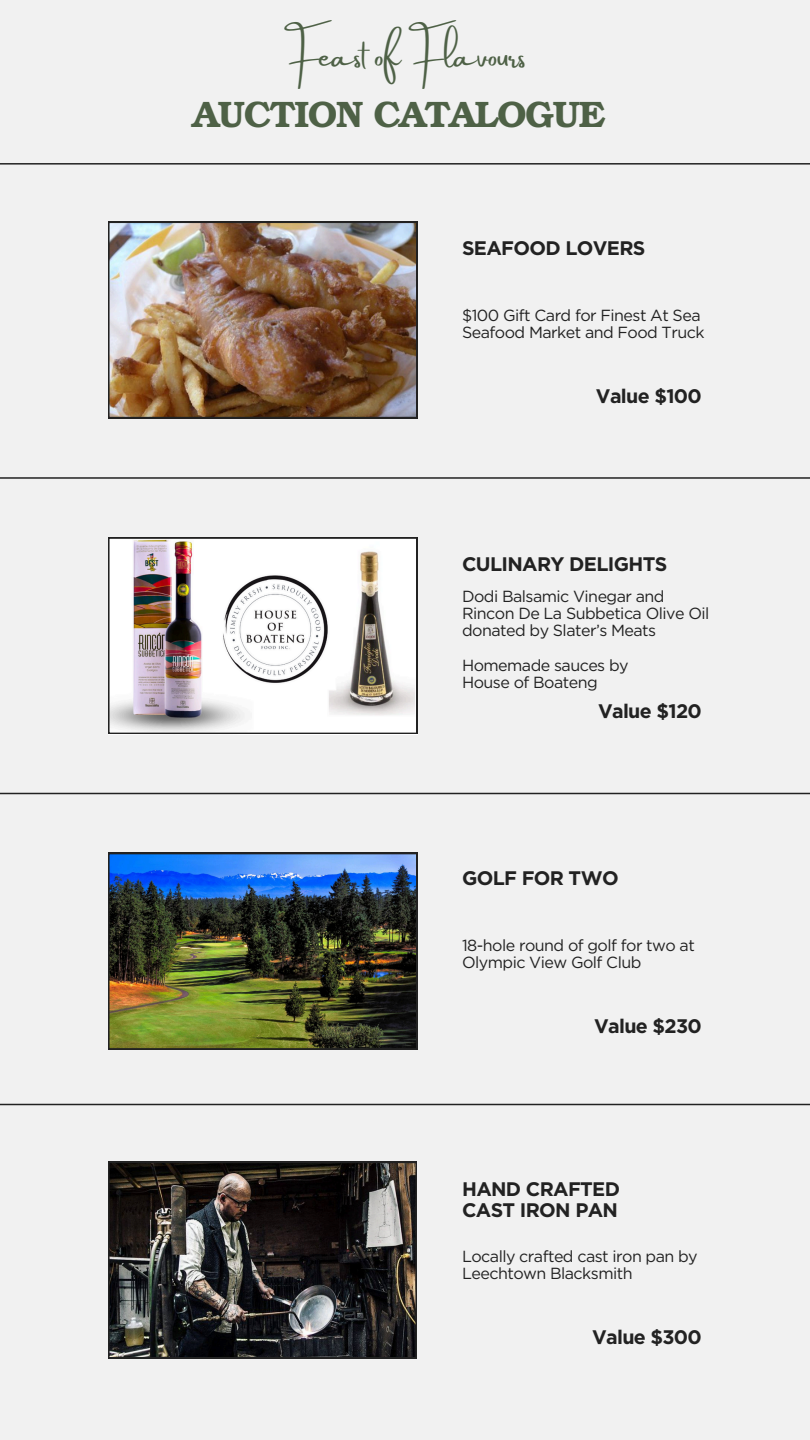
<style>
.page{position:relative;width:810px;height:1440px;background:#f1f1f1}
.page>*{position:absolute;margin:0;border:0;box-sizing:border-box;transform-origin:0 0}
.t1{font:700 36.8px "Te X Gyre Bonum";letter-spacing:-.035em;color:#4e6146}
.t2{font:32.3px "Amsterdam Two";color:#4e6146}
.t3{font:700 19.6px/21px "Gotham";letter-spacing:-.035em;color:#222}
.t4{font:16.1px/17.2px "Gotham";letter-spacing:-.035em;color:#222}
</style>
<div class="page">
<img style="left:108px;top:222px;width:310px;height:196px">
<hr style="left:0;top:477px;width:810px;height:2px;background:#222">
<hr style="left:0;top:163px;width:810px;height:2px;background:#222">
<hr style="left:0;top:1104px;width:810px;height:1px;background:#222">
<hr style="left:0;top:793px;width:810px;height:1px;background:#222">
<img style="left:108px;top:537px;width:310px;height:197px">
<img style="left:108px;top:1162px;width:309px;height:196px">
<img style="left:108px;top:853px;width:310px;height:196px">
<p class="t2" style="left:284px;top:38px;width:243px">Feast of Flavours</p>
<h4 class="t1" style="left:192px;top:85px;width:414px">AUCTION CATALOGUE</h4>
<p class="t3" style="left:462px;top:237px;width:185px">SEAFOOD LOVERS</p>
<h3 class="t4" style="left:462px;top:306px;width:244px">$100 Gift Card for Finest At Sea<br>Seafood Market and Food Truck</h3>
<h4 class="t3" style="left:596px;top:385px;width:107px">Value $100</h4>
<p class="t3" style="left:462px;top:553px;width:207px">CULINARY DELIGHTS</p>
<p class="t4" style="left:462px;top:587px;width:204px">Dodi Balsamic Vinegar and</p>
<p class="t4" style="left:462px;top:605px;width:249px">Rincon De La Subbetica Olive Oil donated by Slater’s Meats</p>
<h3 class="t4" style="left:462px;top:656px;width:168px">Homemade sauces by</h3>
<p class="t4" style="left:462px;top:674px;width:137px">House of Boateng</p>
<p class="t3" style="left:598px;top:701px;width:105px">Value $120</p>
<p class="t3" style="left:462px;top:867px;width:158px">GOLF FOR TWO</p>
<p class="t4" style="left:462px;top:936px;width:234px">18-hole round of golf for two at<br>Olympic View Golf Club</p>
<p class="t3" style="left:594px;top:1015px;width:109px">Value $230</p>
<h4 class="t3" style="left:462px;top:1178px;width:159px">HAND CRAFTED<br>CAST IRON PAN</h4>
<p class="t4" style="left:462px;top:1247px;width:237px">Locally crafted cast iron pan by<br>Leechtown Blacksmith</p>
<h3 class="t3" style="left:592px;top:1326px;width:111px">Value $300</h3>
</div>
